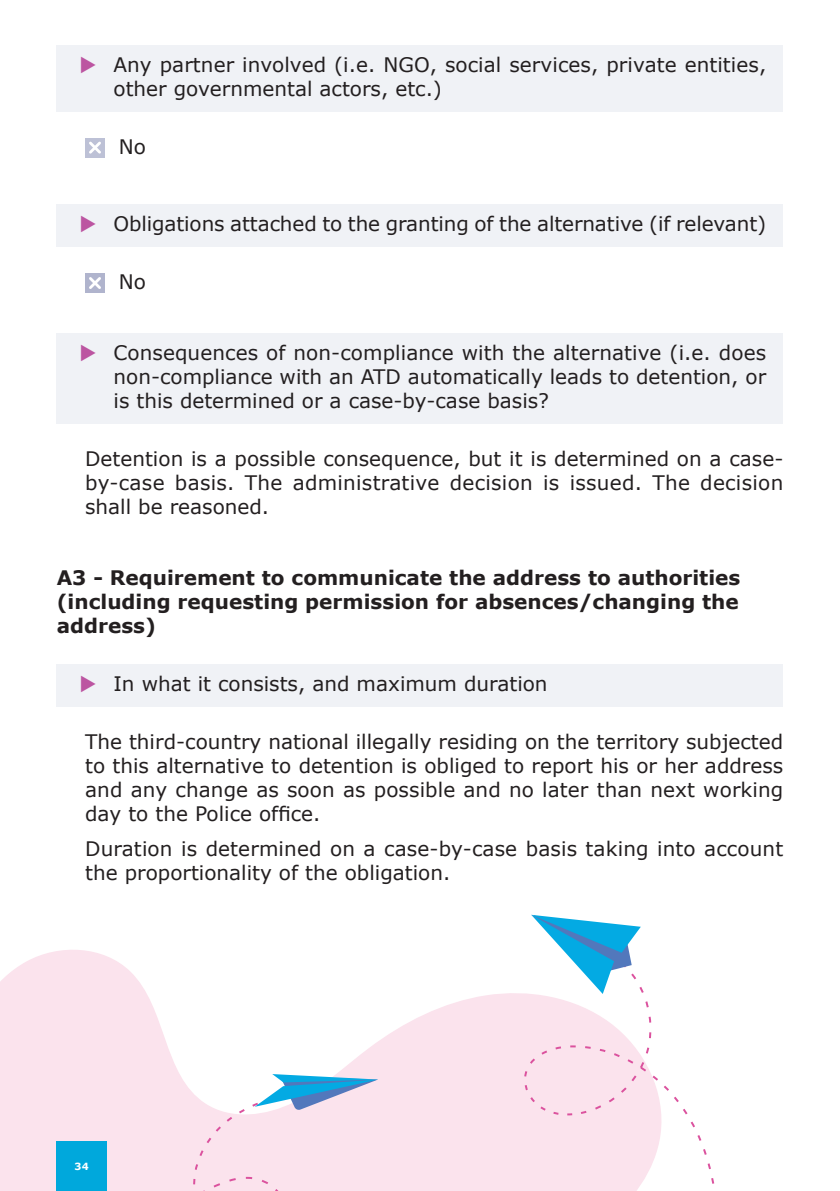
<style>
.page{position:relative;width:840px;height:1191px;background:#fff}
.page>*{position:absolute;margin:0;border:0;box-sizing:border-box;transform-origin:0 0}
.t1{font:20px/24px "Verdana";color:#231f20;text-align:justify}
.t2{font:700 20px/24px "Verdana";color:#231f20;text-align:justify}
.t3{font:700 9.8px "Verdana";color:#fff}
</style>
<div class="page">
<svg style="left:0;top:950px;width:522px;height:241px;fill:#fbe3ed"></svg>
<svg style="left:119px;top:1074px;width:329px;height:117px;background:#efe0ec"></svg>
<svg style="left:522px;top:1096px;width:193px;height:95px"></svg>
<svg style="left:522px;top:914px;width:152px;height:202px"></svg>
<div style="left:57px;top:1141px;width:50px;height:50px;background:#00a8dc"></div>
<div style="left:57px;top:45px;width:725px;height:66px;background:#f0f2f6"></div>
<div style="left:57px;top:205px;width:725px;height:42px;background:#f0f2f6"></div>
<div style="left:57px;top:333px;width:725px;height:91px;background:#f0f2f6"></div>
<div style="left:57px;top:664px;width:725px;height:42px;background:#f0f2f6"></div>
<div style="left:85px;top:138px;width:20px;height:19px;background:#bdc1d6"></div>
<svg style="left:89px;top:141px;width:12px;height:13px"></svg>
<div style="left:85px;top:273px;width:20px;height:20px;background:#b0b4cd"></div>
<svg style="left:89px;top:277px;width:12px;height:12px"></svg>
<p class="t1" style="left:113px;top:53px;width:654px">Any partner involved (i.e. NGO, social services, private entities, other governmental actors, etc.)</p>
<p class="t1" style="left:119px;top:135px;width:29px">No</p>
<p class="t1" style="left:113px;top:212px;width:654px">Obligations attached to the granting of the alternative (if relevant)</p>
<p class="t1" style="left:119px;top:270px;width:29px">No</p>
<p class="t1" style="left:113px;top:341px;width:653px">Consequences of non-compliance with the alternative (i.e. does non-compliance with an ATD automatically leads to detention, or is this determined or a case-by-case basis?</p>
<p class="t1" style="left:85px;top:447px;width:699px">Detention is a possible consequence, but it is determined on a case&shy;by-case basis. The administrative decision is issued. The decision shall be reasoned.</p>
<p class="t2" style="left:57px;top:566px;width:684px">A3 - Requirement to communicate the address to authorities (including requesting permission for absences/changing the address)</p>
<p class="t1" style="left:113px;top:672px;width:435px">In what it consists, and maximum duration</p>
<p class="t1" style="left:85px;top:730px;width:699px">The third-country national illegally residing on the territory subjected to this alternative to detention is obliged to report his or her address and any change as soon as possible and no later than next working day to the Police office.</p>
<p class="t1" style="left:85px;top:837px;width:699px">Duration is determined on a case-by-case basis taking into account the proportionality of the obligation.</p>
<p class="t3" style="left:75px;top:1159px;width:16px">34</p>
</div>
